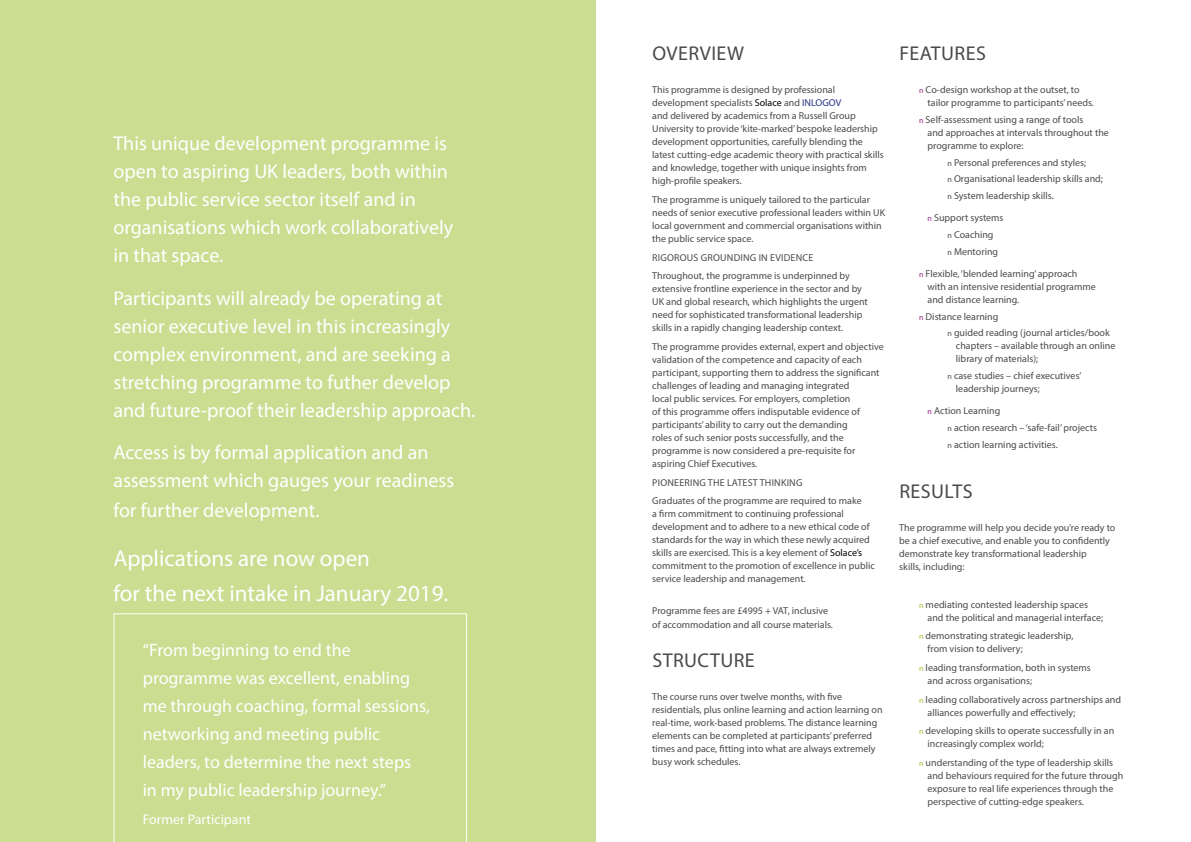
<style>
.page{position:relative;width:1191px;height:842px;background:#fff}
.page>*{position:absolute;margin:0;border:0;box-sizing:border-box;transform-origin:0 0}
.t1{font:23px/35px "Myriad Pro";color:#fff}
.t2{font:20px/28px "Myriad Pro";color:#fff}
.t3{font:20px "Myriad Pro";letter-spacing:.02em;color:#4a4a49}
.t4{font:18px/28px "Myriad Pro";color:#fff}
.t5{font:14px "Myriad Pro";color:#fff}
.t6{font:10px/13px "Myriad Pro";color:#4a4a49}
.s1{color:#000}
.s2{color:#283583}
.s3{font-size:8px;color:#951b81}
.s4{font-size:8px}
.s5{font-size:8px;color:#95c11f}
</style>
<div class="page">
<div style="left:0;top:0;width:595px;height:842px;background:#cbdd91"></div>
<svg style="left:113px;top:613px;width:354px;height:229px"></svg>
<h2 class="t2" style="left:113px;top:129px;width:341px">This unique development programme is open to aspiring UK leaders, both within the public service sector itself and in organisations which work collaboratively in that space.</h2>
<h2 class="t2" style="left:113px;top:284px;width:363px">Participants will already be operating at senior executive level in this increasingly complex environment, and are seeking a stretching programme to futher develop and future-proof their leadership approach.</h2>
<h2 class="t2" style="left:113px;top:438px;width:342px">Access is by formal application and an assessment which gauges your readiness</h2>
<h2 class="t2" style="left:113px;top:496px;width:207px">for further development.</h2>
<h1 class="t1" style="left:113px;top:540px;width:336px">Applications are now open<br>for the next intake in January 2019.</h1>
<h3 class="t4" style="left:143px;top:636px;width:289px">“From beginning to end the programme was excellent, enabling me through coaching, formal sessions, networking and meeting public leaders, to determine the next steps in my public leadership journey.”</h3>
<h3 class="t5" style="left:143px;top:811px;width:110px">Former Participant</h3>
<h2 class="t3" style="left:652px;top:41px;width:93px">OVERVIEW</h2>
<p class="t6" style="left:652px;top:83px;width:233px">This programme is designed by professional development specialists <span class="s1">Solace</span> and <span class="s2">INLOGOV<br></span>and delivered by academics from a Russell Group University to provide ‘kite-marked’ bespoke leadership development opportunities, carefully blending the latest cutting-edge academic theory with practical skills and knowledge, together with unique insights from high-profile speakers.</p>
<p class="t6" style="left:652px;top:193px;width:234px">The programme is uniquely tailored to the particular needs of senior executive professional leaders within UK local government and commercial organisations within the public service space.</p>
<p class="t6" style="left:652px;top:248px;width:199px;line-height:18.7px">RIGOROUS GROUNDING IN EVIDENCE<br>Throughout, the programme is underpinned by</p>
<p class="t6" style="left:652px;top:282px;width:217px">extensive frontline experience in the sector and by UK and global research, which highlights the urgent need for sophisticated transformational leadership skills in a rapidly changing leadership context.</p>
<p class="t6" style="left:652px;top:340px;width:233px">The programme provides external, expert and objective validation of the competence and capacity of each participant, supporting them to address the significant challenges of leading and managing integrated<br>local public services. For employers, completion<br>of this programme offers indisputable evidence of participants’ ability to carry out the demanding<br>roles of such senior posts successfully, and the programme is now considered a pre-requisite for aspiring Chief Executives.</p>
<p class="t6" style="left:652px;top:473px;width:211px;line-height:18.7px">PIONEERING THE LATEST THINKING<br>Graduates of the programme are required to make</p>
<p class="t6" style="left:652px;top:507px;width:224px">a firm commitment to continuing professional development and to adhere to a new ethical code of standards for the way in which these newly acquired skills are exercised. This is a key element of <span class="s1">Solace’s </span>commitment to the promotion of excellence in public service leadership and management.</p>
<p class="t6" style="left:652px;top:603px;width:182px;line-height:14px">Programme fees are £4995 + VAT, inclusive of accommodation and all course materials.</p>
<h2 class="t3" style="left:652px;top:648px;width:104px">STRUCTURE</h2>
<p class="t6" style="left:652px;top:690px;width:232px">The course runs over twelve months, with five residentials, plus online learning and action learning on real-time, work-based problems. The distance learning elements can be completed at participants’ preferred times and pace, fitting into what are always extremely busy work schedules.</p>
<h2 class="t3" style="left:899px;top:41px;width:88px">FEATURES</h2>
<p class="t6" style="left:927px;top:83px;width:168px;text-indent:-8px"><span class="s3">n</span> Co-design workshop at the outset, to tailor programme to participants’ needs.</p>
<p class="t6" style="left:927px;top:113px;width:183px;text-indent:-8px"><span class="s3">n</span> Self-assessment using a range of tools<br>and approaches at intervals throughout the programme to explore:</p>
<p class="t6" style="left:947px;top:154px;width:157px;line-height:16.7px"><span class="s4">n</span> Personal preferences and styles;<br><span class="s4">n</span> Organisational leadership skills and; <span class="s4">n</span> System leadership skills.</p>
<p class="t6" style="left:947px;top:209px;width:58px;line-height:16.7px;text-indent:-20px"><span class="s3">n</span> Support systems <span class="s4">n</span> Coaching<br><span class="s4">n</span> Mentoring</p>
<p class="t6" style="left:927px;top:267px;width:170px;text-indent:-8px"><span class="s3">n</span> Flexible, ‘blended learning’ approach with an intensive residential programme and distance learning.</p>
<p class="t6" style="left:947px;top:308px;width:164px;line-height:16.7px;text-indent:-28px"><span class="s3">n</span> Distance learning<br><span class="s4">n</span> guided reading (journal articles/book</p>
<p class="t6" style="left:956px;top:339px;width:161px">chapters – available through an online library of materials);</p>
<p class="t6" style="left:956px;top:369px;width:127px;text-indent:-8px"><span class="s4">n</span> case studies – chief executives’ leadership journeys;</p>
<p class="t6" style="left:947px;top:403px;width:151px;line-height:16.7px;text-indent:-20px"><span class="s3">n</span> Action Learning<br><span class="s4">n</span> action research – ‘safe-fail’ projects <span class="s4">n</span> action learning activities.</p>
<h2 class="t3" style="left:899px;top:479px;width:75px">RESULTS</h2>
<p class="t6" style="left:899px;top:521px;width:218px">The programme will help you decide you’re ready to be a chief executive, and enable you to confidently demonstrate key transformational leadership<br>skills, including:</p>
<p class="t6" style="left:927px;top:597px;width:177px;text-indent:-8px"><span class="s5">n</span> mediating contested leadership spaces and the political and managerial interface;</p>
<p class="t6" style="left:927px;top:629px;width:147px;text-indent:-9px"><span class="s5">n</span> demonstrating strategic leadership, from vision to delivery;</p>
<p class="t6" style="left:927px;top:661px;width:165px;text-indent:-8px"><span class="s5">n</span> leading transformation, both in systems and across organisations;</p>
<p class="t6" style="left:927px;top:693px;width:195px;text-indent:-8px"><span class="s5">n</span> leading collaboratively across partnerships and alliances powerfully and effectively;</p>
<p class="t6" style="left:927px;top:724px;width:188px;text-indent:-8px"><span class="s5">n</span> developing skills to operate successfully in an increasingly complex world;</p>
<p class="t6" style="left:927px;top:756px;width:197px;text-indent:-8px"><span class="s5">n</span> understanding of the type of leadership skills and behaviours required for the future through exposure to real life experiences through the perspective of cutting-edge speakers.</p>
</div>
